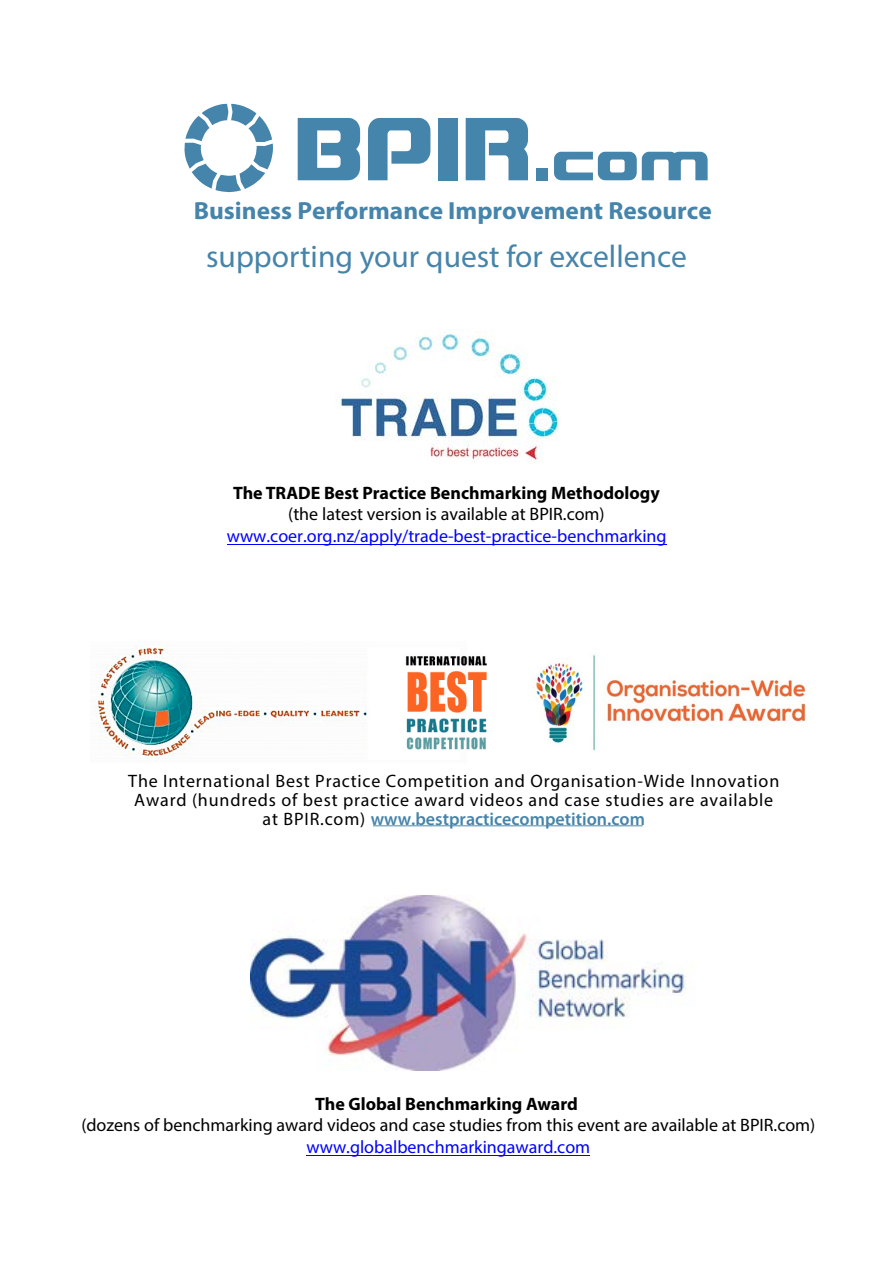
<style>
.page{position:relative;width:893px;height:1263px;background:#fff}
.page>*{position:absolute;margin:0;border:0;box-sizing:border-box;transform-origin:0 0}
.t1{font:31.5px "Myriad Pro";color:#4684aa}
.t2{font:700 24.9px "Myriad Pro";color:#4584ab}
.t3{font:18px/19.2px "Myriad Pro";letter-spacing:.045em;color:#000;text-align:center}
.t4{font:18px/21.6px "Myriad Pro";color:#000;text-align:center}
.t5{font:18px/21.6px "Myriad Pro";color:#00f;text-align:center}
.s1{font-weight:700;color:#000}
.s2{color:#000}
.s3{font-weight:600;color:#4584ab}
.s4{font-weight:700}
.s5{color:#00f}
</style>
<div class="page">
<svg style="left:298px;top:118px;width:62px;height:62px"></svg>
<div style="left:438px;top:118px;width:20px;height:62px;background:#4584ab"></div>
<svg style="left:368px;top:118px;width:62px;height:62px"></svg>
<div style="left:536px;top:168px;width:11px;height:12px;background:#4584ab"></div>
<svg style="left:466px;top:118px;width:62px;height:62px"></svg>
<svg style="left:554px;top:152px;width:154px;height:28px"></svg>
<svg style="left:184px;top:104px;width:89px;height:88px"></svg>
<img style="left:250px;top:895px;width:444px;height:176px">
<img style="left:336px;top:329px;width:223px;height:134px">
<hr style="left:227px;top:544px;width:440px;height:1px;background:#00f">
<hr style="left:307px;top:1155px;width:283px;height:1px;background:#00f">
<img style="left:95px;top:642px;width:711px;height:115px">
<hr style="left:373px;top:825px;width:270px;height:1px;background:#4584ab">
<p class="t2" style="left:194px;top:195px;width:520px">Business Performance Improvement Resource</p>
<p class="t1" style="left:206px;top:237px;width:482px">supporting your quest for excellence</p>
<p class="t5" style="left:227px;top:482px;width:441px"><span class="s1">The TRADE Best Practice Benchmarking Methodology </span><span class="s2">(the latest version is available at BPIR.com) </span>www.coer.org.nz/apply/trade-best-practice-benchmarking</p>
<p class="t3" style="left:128px;top:771px;width:653px">The International Best Practice Competition and Organisation-Wide Innovation<br>Award (hundreds of best practice award videos and case studies are available at BPIR.com) <span class="s3">www.bestpracticecompetition.com</span></p>
<p class="t4" style="left:81px;top:1093px;width:735px"><span class="s4">The Global Benchmarking Award<br></span>(dozens of benchmarking award videos and case studies from this event are available at BPIR.com) <span class="s5">www.globalbenchmarkingaward.com</span></p>
</div>
